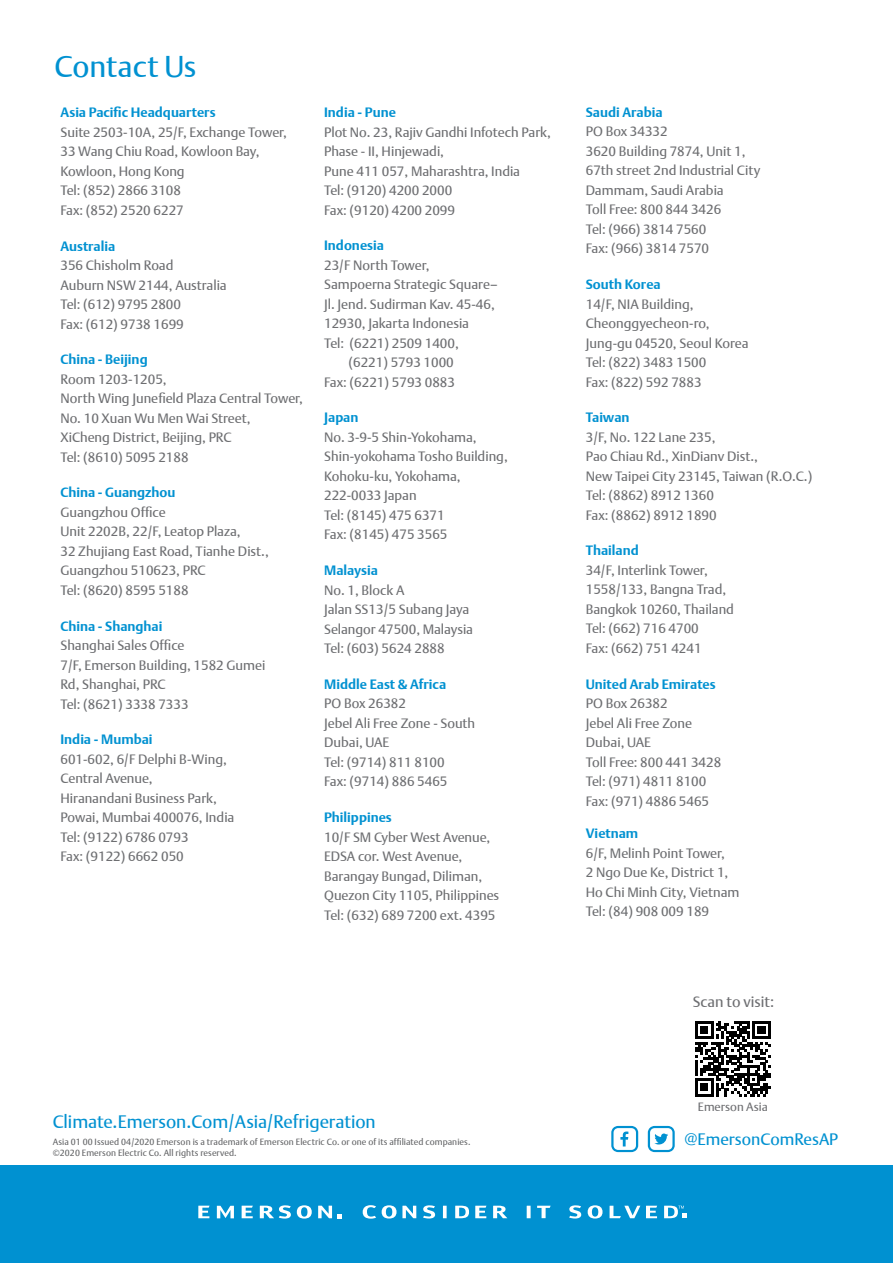
<style>
.page{position:relative;width:893px;height:1263px;background:#fff}
.page>*{position:absolute;margin:0;border:0;box-sizing:border-box;transform-origin:0 0}
.t1{font:30px "DTL Argo T";color:#0091d1}
.t2{font:18px "DTL Argo T";color:#0091d1}
.t3{font:16.5px "DTL Argo T";color:#0091d1}
.t4{font:15px "DTL Argo T";color:#6d6e71}
.t5{font:13.5px/19.5px "DTL Argo T";color:#6d6e71}
.t6{font:700 13.5px "DTL Argo T";color:#0091d1}
.t7{font:12px "DTL Argo T";color:#6d6e71}
.t8{font:9px/10.8px "DTL Argo T";letter-spacing:.01em;color:#636466}
</style>
<div class="page">
<div style="left:0;top:1165px;width:893px;height:98px;background:#0091d1"></div>
<svg style="left:611px;top:1126px;width:27px;height:26px"></svg>
<svg style="left:648px;top:1126px;width:27px;height:26px"></svg>
<svg style="left:695px;top:1021px;width:76px;height:75px"></svg>
<svg style="left:297px;top:1205px;width:15px;height:13px"></svg>
<svg style="left:242px;top:1206px;width:11px;height:12px"></svg>
<svg style="left:198px;top:1206px;width:12px;height:12px"></svg>
<svg style="left:217px;top:1206px;width:17px;height:12px"></svg>
<svg style="left:260px;top:1205px;width:31px;height:13px"></svg>
<svg style="left:493px;top:1206px;width:14px;height:12px"></svg>
<svg style="left:382px;top:1205px;width:14px;height:13px"></svg>
<svg style="left:588px;top:1205px;width:14px;height:13px"></svg>
<svg style="left:475px;top:1206px;width:11px;height:12px"></svg>
<svg style="left:646px;top:1206px;width:11px;height:12px"></svg>
<svg style="left:402px;top:1206px;width:14px;height:12px"></svg>
<svg style="left:423px;top:1205px;width:12px;height:13px"></svg>
<svg style="left:569px;top:1205px;width:12px;height:13px"></svg>
<svg style="left:443px;top:1206px;width:4px;height:12px"></svg>
<svg style="left:527px;top:1206px;width:4px;height:12px"></svg>
<svg style="left:537px;top:1206px;width:14px;height:12px"></svg>
<svg style="left:610px;top:1206px;width:30px;height:12px"></svg>
<svg style="left:455px;top:1206px;width:14px;height:12px"></svg>
<svg style="left:363px;top:1205px;width:13px;height:13px"></svg>
<svg style="left:318px;top:1206px;width:24px;height:12px"></svg>
<svg style="left:664px;top:1206px;width:22px;height:12px"></svg>
<h1 class="t1" style="left:54px;top:49px;width:144px">Contact Us</h1>
<p class="t6" style="left:60px;top:105px;width:157px">Asia Pacific Headquarters</p>
<p class="t5" style="left:60px;top:122px;width:228px">Suite 2503-10A, 25/F, Exchange Tower,<br>33 Wang Chiu Road, Kowloon Bay,<br>Kowloon, Hong Kong<br>Tel: (852) 2866 3108<br>Fax: (852) 2520 6227</p>
<p class="t6" style="left:60px;top:238px;width:56px">Australia</p>
<p class="t5" style="left:60px;top:255px;width:168px">356 Chisholm Road<br>Auburn NSW 2144, Australia<br>Tel: (612) 9795 2800<br>Fax: (612) 9738 1699</p>
<p class="t6" style="left:60px;top:351px;width:89px">China - Beijing</p>
<p class="t5" style="left:60px;top:369px;width:244px">Room 1203-1205,<br>North Wing Junefield Plaza Central Tower,<br>No. 10 Xuan Wu Men Wai Street,<br>XiCheng District, Beijing, PRC<br>Tel: (8610) 5095 2188</p>
<p class="t6" style="left:60px;top:485px;width:117px">China - Guangzhou</p>
<p class="t5" style="left:60px;top:502px;width:210px">Guangzhou Office<br>Unit 2202B, 22/F, Leatop Plaza,<br>32 Zhujiang East Road, Tianhe Dist.,<br>Guangzhou 510623, PRC<br>Tel: (8620) 8595 5188</p>
<p class="t6" style="left:60px;top:618px;width:103px">China - Shanghai</p>
<p class="t5" style="left:60px;top:635px;width:206px">Shanghai Sales Office<br>7/F, Emerson Building, 1582 Gumei<br>Rd, Shanghai, PRC<br>Tel: (8621) 3338 7333</p>
<p class="t6" style="left:60px;top:731px;width:94px">India - Mumbai</p>
<p class="t5" style="left:60px;top:749px;width:175px">601-602, 6/F Delphi B-Wing,<br>Central Avenue,<br>Hiranandani Business Park,<br>Powai, Mumbai 400076, India<br>Tel: (9122) 6786 0793<br>Fax: (9122) 6662 050</p>
<p class="t6" style="left:324px;top:104px;width:73px">India - Pune</p>
<p class="t5" style="left:324px;top:122px;width:228px">Plot No. 23, Rajiv Gandhi Infotech Park,<br>Phase - II, Hinjewadi,<br>Pune 411 057, Maharashtra, India<br>Tel: (9120) 4200 2000<br>Fax: (9120) 4200 2099</p>
<p class="t6" style="left:324px;top:237px;width:61px">Indonesia</p>
<p class="t5" style="left:324px;top:255px;width:107px">23/F North Tower,</p>
<p class="t5" style="left:324px;top:275px;width:175px">Sampoerna Strategic Square–</p>
<p class="t5" style="left:324px;top:294px;width:172px">Jl. Jend. Sudirman Kav. 45-46,</p>
<p class="t5" style="left:324px;top:314px;width:146px">12930, Jakarta Indonesia</p>
<p class="t5" style="left:324px;top:333px;width:136px">Tel: (6221) 2509 1400,</p>
<p class="t5" style="left:348px;top:353px;width:107px">(6221) 5793 1000</p>
<p class="t5" style="left:324px;top:372px;width:132px">Fax: (6221) 5793 0883</p>
<p class="t6" style="left:324px;top:410px;width:36px">Japan</p>
<p class="t5" style="left:324px;top:427px;width:185px">No. 3-9-5 Shin-Yokohama,<br>Shin-yokohama Tosho Building,<br>Kohoku-ku, Yokohama,<br>222-0033 Japan<br>Tel: (8145) 475 6371<br>Fax: (8145) 475 3565</p>
<p class="t6" style="left:324px;top:562px;width:55px">Malaysia</p>
<p class="t5" style="left:324px;top:580px;width:150px">No. 1, Block A<br>Jalan SS13/5 Subang Jaya<br>Selangor 47500, Malaysia<br>Tel: (603) 5624 2888</p>
<p class="t6" style="left:324px;top:676px;width:124px">Middle East &amp; Africa</p>
<p class="t5" style="left:324px;top:694px;width:153px">PO Box 26382<br>Jebel Ali Free Zone - South<br>Dubai, UAE<br>Tel: (9714) 811 8100<br>Fax: (9714) 886 5465</p>
<p class="t6" style="left:324px;top:809px;width:69px">Philippines</p>
<p class="t5" style="left:324px;top:827px;width:177px">10/F SM Cyber West Avenue,<br>EDSA cor. West Avenue,<br>Barangay Bungad, Diliman,<br>Quezon City 1105, Philippines<br>Tel: (632) 689 7200 ext. 4395</p>
<p class="t6" style="left:586px;top:104px;width:78px">Saudi Arabia</p>
<p class="t5" style="left:586px;top:122px;width:176px">PO Box 34332<br>3620 Building 7874, Unit 1,<br>67th street 2nd Industrial City<br>Dammam, Saudi Arabia<br>Toll Free: 800 844 3426<br>Tel: (966) 3814 7560<br>Fax: (966) 3814 7570</p>
<p class="t6" style="left:586px;top:276px;width:76px">South Korea</p>
<p class="t5" style="left:586px;top:294px;width:164px">14/F, NIA Building,<br>Cheonggyecheon-ro,<br>Jung-gu 04520, Seoul Korea<br>Tel: (822) 3483 1500<br>Fax: (822) 592 7883</p>
<p class="t6" style="left:586px;top:409px;width:45px">Taiwan</p>
<p class="t5" style="left:586px;top:427px;width:228px">3/F, No. 122 Lane 235,<br>Pao Chiau Rd., XinDianv Dist.,<br>New Taipei City 23145, Taiwan (R.O.C.)<br>Tel: (8862) 8912 1360<br>Fax: (8862) 8912 1890</p>
<p class="t6" style="left:586px;top:543px;width:54px">Thailand</p>
<p class="t5" style="left:586px;top:560px;width:150px">34/F, Interlink Tower,<br>1558/133, Bangna Trad,<br>Bangkok 10260, Thailand<br>Tel: (662) 716 4700<br>Fax: (662) 751 4241</p>
<p class="t6" style="left:586px;top:676px;width:131px">United Arab Emirates</p>
<p class="t5" style="left:586px;top:693px;width:137px">PO Box 26382<br>Jebel Ali Free Zone<br>Dubai, UAE<br>Toll Free: 800 441 3428<br>Tel: (971) 4811 8100<br>Fax: (971) 4886 5465</p>
<p class="t6" style="left:586px;top:825px;width:54px">Vietnam</p>
<p class="t5" style="left:586px;top:843px;width:155px">6/F, Melinh Point Tower,<br>2 Ngo Due Ke, District 1,<br>Ho Chi Minh City, Vietnam<br>Tel: (84) 908 009 189</p>
<p class="t4" style="left:693px;top:993px;width:83px">Scan to visit:</p>
<h2 class="t2" style="left:53px;top:1111px;width:325px">Climate.Emerson.Com/Asia/Refrigeration</h2>
<p class="t8" style="left:53px;top:1137px;width:419px">Asia 01 00 Issued 04/2020 Emerson is a trademark of Emerson Electric Co. or one of its affiliated companies. ©2020 Emerson Electric Co. All rights reserved.</p>
<p class="t7" style="left:698px;top:1100px;width:71px">Emerson Asia</p>
<p class="t3" style="left:684px;top:1129px;width:155px">@EmersonComResAP</p>
</div>
